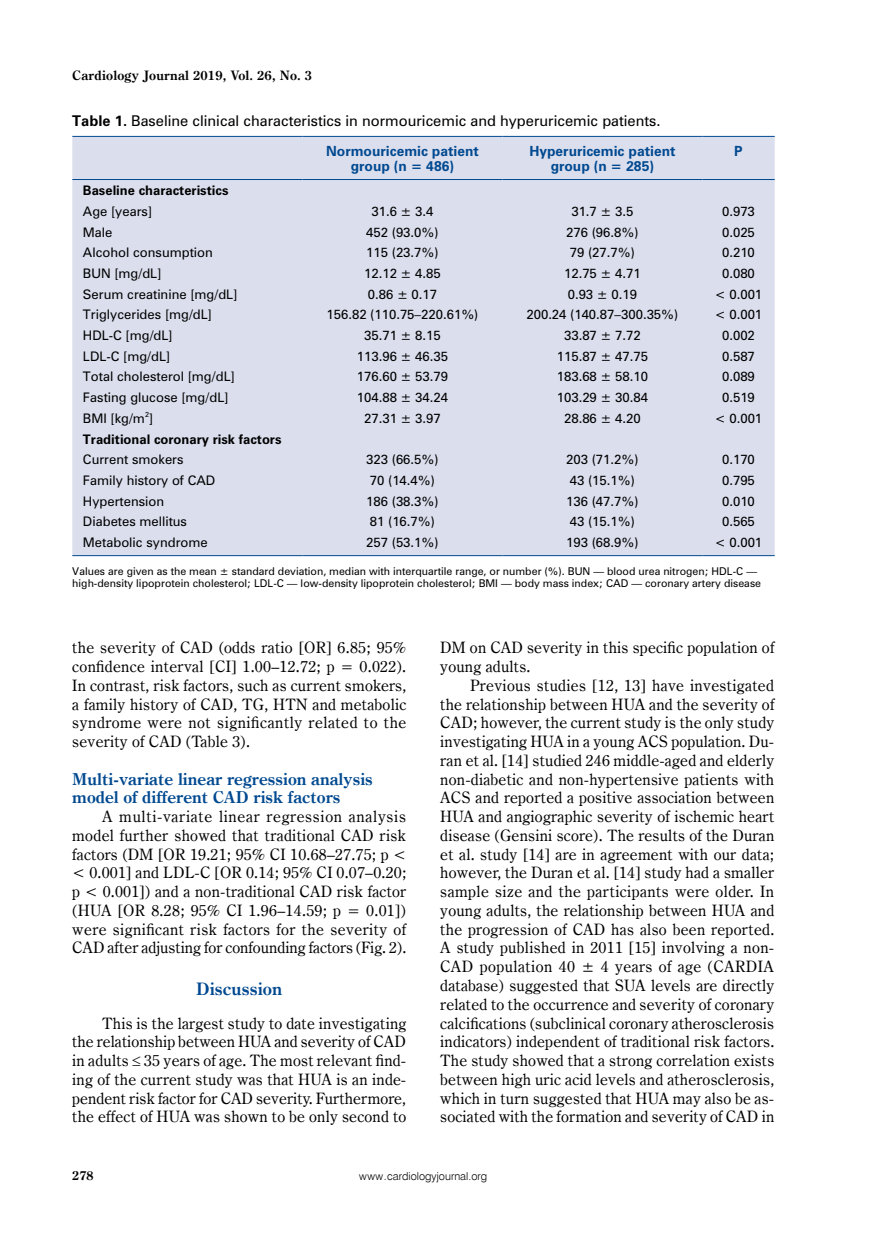
<style>
.page{position:relative;width:872px;height:1234px;background:#fff}
.page>*{position:absolute;margin:0;border:0;box-sizing:border-box;transform-origin:0 0}
._05_-_Śródtytuł_-_1{font:700 17.25px "Century Oldst EU";color:#004990}
._06_-_Śródtytuł_-_2{font:700 16.5px/18.8px "Century Oldst EU";color:#004990}
._08_-_Tekst{font:15.75px/18.8px "Century Oldst EU";letter-spacing:.015em;color:#000;text-align:justify}
._12_-_Tabela_numer{font:13.5px "Zurich PL";color:#000}
.t1{font:700 13.05px "Century Oldst EU";letter-spacing:.015em;color:#000}
._13_-_Tabela_-_nagłó{font:700 12.75px/15px "Zurich PL";color:#004990;text-align:center}
.t2{font:700 12.75px "Century Oldst EU";color:#000}
._14_-_Tabela_-_tekst{font:12px "Zurich PL";color:#000}
._14_-_Tabela_-_tekst-2{font:700 12px "Zurich PL";color:#000}
.t3{font:10.95px "Swis 721 Lt EU";color:#000}
._14_-_Tabela_przypis{font:9.75px/11.9px "Zurich PL";color:#000}
._14_-_Tabela_-_tekst-3{font:6.6px "Zurich PL";color:#000}
.s1{font-weight:700}
</style>
<div class="page">
<div style="left:72px;top:137px;width:702px;height:418px;background:#dbdeed"></div>
<hr style="left:72px;top:555px;width:230px;height:1px;background:#004990">
<hr style="left:302px;top:555px;width:200px;height:1px;background:#004990">
<hr style="left:502px;top:555px;width:200px;height:1px;background:#004990">
<hr style="left:702px;top:555px;width:72px;height:1px;background:#004990">
<hr style="left:72px;top:136px;width:230px;height:1px;background:#004990">
<hr style="left:302px;top:136px;width:200px;height:1px;background:#004990">
<hr style="left:502px;top:136px;width:200px;height:1px;background:#004990">
<hr style="left:702px;top:136px;width:72px;height:1px;background:#004990">
<hr style="left:72px;top:179px;width:230px;height:1px;background:#004990">
<hr style="left:302px;top:179px;width:200px;height:1px;background:#004990">
<hr style="left:502px;top:179px;width:200px;height:1px;background:#004990">
<hr style="left:702px;top:179px;width:72px;height:1px;background:#004990">
<p class="t1" style="left:72px;top:67px;width:241px">Cardiology Journal 2019, Vol. 26, No. 3</p>
<p class="_12_-_Tabela_numer" style="left:72px;top:111px;width:590px"><span class="s1">Table 1.</span> Baseline clinical characteristics in normouricemic and hyperuricemic patients.</p>
<p class="_13_-_Tabela_-_nagłó" style="left:326px;top:143px;width:154px">Normouricemic patient group (n = 486)</p>
<p class="_13_-_Tabela_-_nagłó" style="left:529px;top:143px;width:147px">Hyperuricemic patient group (n = 285)</p>
<p class="_13_-_Tabela_-_nagłó" style="left:734px;top:143px;width:10px">P</p>
<p class="_14_-_Tabela_-_tekst-2" style="left:83px;top:182px;width:147px">Baseline characteristics</p>
<p class="_14_-_Tabela_-_tekst" style="left:83px;top:203px;width:71px">Age [years]</p>
<p class="_14_-_Tabela_-_tekst" style="left:371px;top:203px;width:64px">31.6 ± 3.4</p>
<p class="_14_-_Tabela_-_tekst" style="left:571px;top:203px;width:64px">31.7 ± 3.5</p>
<p class="_14_-_Tabela_-_tekst" style="left:722px;top:203px;width:34px">0.973</p>
<p class="_14_-_Tabela_-_tekst" style="left:83px;top:224px;width:31px">Male</p>
<p class="_14_-_Tabela_-_tekst" style="left:366px;top:224px;width:74px">452 (93.0%)</p>
<p class="_14_-_Tabela_-_tekst" style="left:566px;top:224px;width:74px">276 (96.8%)</p>
<p class="_14_-_Tabela_-_tekst" style="left:722px;top:224px;width:34px">0.025</p>
<p class="_14_-_Tabela_-_tekst" style="left:83px;top:244px;width:131px">Alcohol consumption</p>
<p class="_14_-_Tabela_-_tekst" style="left:366px;top:244px;width:74px">115 (23.7%)</p>
<p class="_14_-_Tabela_-_tekst" style="left:570px;top:244px;width:67px">79 (27.7%)</p>
<p class="_14_-_Tabela_-_tekst" style="left:722px;top:244px;width:34px">0.210</p>
<p class="_14_-_Tabela_-_tekst" style="left:83px;top:265px;width:80px">BUN [mg/dL]</p>
<p class="_14_-_Tabela_-_tekst" style="left:364px;top:265px;width:78px">12.12 ± 4.85</p>
<p class="_14_-_Tabela_-_tekst" style="left:564px;top:265px;width:78px">12.75 ± 4.71</p>
<p class="_14_-_Tabela_-_tekst" style="left:722px;top:265px;width:34px">0.080</p>
<p class="_14_-_Tabela_-_tekst" style="left:83px;top:286px;width:156px">Serum creatinine [mg/dL]</p>
<p class="_14_-_Tabela_-_tekst" style="left:368px;top:286px;width:71px">0.86 ± 0.17</p>
<p class="_14_-_Tabela_-_tekst" style="left:568px;top:286px;width:71px">0.93 ± 0.19</p>
<p class="_14_-_Tabela_-_tekst" style="left:715px;top:286px;width:49px">&lt; 0.001</p>
<p class="_14_-_Tabela_-_tekst" style="left:83px;top:306px;width:131px">Triglycerides [mg/dL]</p>
<p class="_14_-_Tabela_-_tekst" style="left:326px;top:306px;width:153px">156.82 (110.75–220.61%)</p>
<p class="_14_-_Tabela_-_tekst" style="left:526px;top:306px;width:153px">200.24 (140.87–300.35%)</p>
<p class="_14_-_Tabela_-_tekst" style="left:715px;top:306px;width:49px">&lt; 0.001</p>
<p class="_14_-_Tabela_-_tekst" style="left:83px;top:327px;width:91px">HDL-C [mg/dL]</p>
<p class="_14_-_Tabela_-_tekst" style="left:364px;top:327px;width:78px">35.71 ± 8.15</p>
<p class="_14_-_Tabela_-_tekst" style="left:564px;top:327px;width:78px">33.87 ± 7.72</p>
<p class="_14_-_Tabela_-_tekst" style="left:722px;top:327px;width:34px">0.002</p>
<p class="_14_-_Tabela_-_tekst" style="left:83px;top:348px;width:89px">LDL-C [mg/dL]</p>
<p class="_14_-_Tabela_-_tekst" style="left:357px;top:348px;width:93px">113.96 ± 46.35</p>
<p class="_14_-_Tabela_-_tekst" style="left:557px;top:348px;width:93px">115.87 ± 47.75</p>
<p class="_14_-_Tabela_-_tekst" style="left:722px;top:348px;width:34px">0.587</p>
<p class="_14_-_Tabela_-_tekst" style="left:83px;top:369px;width:153px">Total cholesterol [mg/dL]</p>
<p class="_14_-_Tabela_-_tekst" style="left:357px;top:369px;width:93px">176.60 ± 53.79</p>
<p class="_14_-_Tabela_-_tekst" style="left:557px;top:369px;width:93px">183.68 ± 58.10</p>
<p class="_14_-_Tabela_-_tekst" style="left:722px;top:369px;width:34px">0.089</p>
<p class="_14_-_Tabela_-_tekst" style="left:83px;top:389px;width:147px">Fasting glucose [mg/dL]</p>
<p class="_14_-_Tabela_-_tekst" style="left:357px;top:389px;width:93px">104.88 ± 34.24</p>
<p class="_14_-_Tabela_-_tekst" style="left:557px;top:389px;width:93px">103.29 ± 30.84</p>
<p class="_14_-_Tabela_-_tekst" style="left:722px;top:389px;width:34px">0.519</p>
<p class="_14_-_Tabela_-_tekst" style="left:83px;top:410px;width:72px">BMI [kg/m ]</p>
<p class="_14_-_Tabela_-_tekst-3" style="left:145px;top:410px;width:6px">2</p>
<p class="_14_-_Tabela_-_tekst" style="left:364px;top:410px;width:78px">27.31 ± 3.97</p>
<p class="_14_-_Tabela_-_tekst" style="left:564px;top:410px;width:78px">28.86 ± 4.20</p>
<p class="_14_-_Tabela_-_tekst" style="left:715px;top:410px;width:49px">&lt; 0.001</p>
<p class="_14_-_Tabela_-_tekst-2" style="left:83px;top:431px;width:200px">Traditional coronary risk factors</p>
<p class="_14_-_Tabela_-_tekst" style="left:83px;top:451px;width:102px">Current smokers</p>
<p class="_14_-_Tabela_-_tekst" style="left:366px;top:451px;width:74px">323 (66.5%)</p>
<p class="_14_-_Tabela_-_tekst" style="left:566px;top:451px;width:74px">203 (71.2%)</p>
<p class="_14_-_Tabela_-_tekst" style="left:722px;top:451px;width:34px">0.170</p>
<p class="_14_-_Tabela_-_tekst" style="left:83px;top:472px;width:134px">Family history of CAD</p>
<p class="_14_-_Tabela_-_tekst" style="left:370px;top:472px;width:67px">70 (14.4%)</p>
<p class="_14_-_Tabela_-_tekst" style="left:570px;top:472px;width:67px">43 (15.1%)</p>
<p class="_14_-_Tabela_-_tekst" style="left:722px;top:472px;width:34px">0.795</p>
<p class="_14_-_Tabela_-_tekst" style="left:83px;top:493px;width:83px">Hypertension</p>
<p class="_14_-_Tabela_-_tekst" style="left:366px;top:493px;width:74px">186 (38.3%)</p>
<p class="_14_-_Tabela_-_tekst" style="left:566px;top:493px;width:74px">136 (47.7%)</p>
<p class="_14_-_Tabela_-_tekst" style="left:722px;top:493px;width:34px">0.010</p>
<p class="_14_-_Tabela_-_tekst" style="left:83px;top:513px;width:106px">Diabetes mellitus</p>
<p class="_14_-_Tabela_-_tekst" style="left:370px;top:513px;width:67px">81 (16.7%)</p>
<p class="_14_-_Tabela_-_tekst" style="left:570px;top:513px;width:67px">43 (15.1%)</p>
<p class="_14_-_Tabela_-_tekst" style="left:722px;top:513px;width:34px">0.565</p>
<p class="_14_-_Tabela_-_tekst" style="left:83px;top:534px;width:126px">Metabolic syndrome</p>
<p class="_14_-_Tabela_-_tekst" style="left:366px;top:534px;width:74px">257 (53.1%)</p>
<p class="_14_-_Tabela_-_tekst" style="left:566px;top:534px;width:74px">193 (68.9%)</p>
<p class="_14_-_Tabela_-_tekst" style="left:715px;top:534px;width:49px">&lt; 0.001</p>
<p class="_14_-_Tabela_przypis" style="left:72px;top:564px;width:690px">Values are given as the mean ± standard deviation, median with interquartile range, or number (%). BUN — blood urea nitrogen; HDL-C — high-density lipoprotein cholesterol; LDL-C — low-density lipoprotein cholesterol; BMI — body mass index; CAD — coronary artery disease</p>
<p class="_08_-_Tekst" style="left:72px;top:638px;width:335px">the severity of CAD (odds ratio [OR] 6.85; 95% confidence interval [CI] 1.00–12.72; p = 0.022).<br>In contrast, risk factors, such as current smokers, a family history of CAD, TG, HTN and metabolic syndrome were not significantly related to the severity of CAD (Table 3).</p>
<p class="_06_-_Śródtytuł_-_2" style="left:72px;top:769px;width:302px">Multi-variate linear regression analysis model of different CAD risk factors</p>
<p class="_08_-_Tekst" style="left:72px;top:807px;width:335px;text-indent:30px">A multi-variate linear regression analysis model further showed that traditional CAD risk factors (DM [OR 19.21; 95% CI 10.68–27.75; p &lt; &lt; 0.001] and LDL-C [OR 0.14; 95% CI 0.07–0.20; p &lt; 0.001]) and a non-traditional CAD risk factor (HUA [OR 8.28; 95% CI 1.96–14.59; p = 0.01]) were significant risk factors for the severity of CAD after adjusting for confounding factors (Fig. 2).</p>
<p class="_05_-_Śródtytuł_-_1" style="left:196px;top:978px;width:87px">Discussion</p>
<p class="_08_-_Tekst" style="left:72px;top:1013px;width:335px;text-indent:30px">This is the largest study to date investigating the relationship between HUA and severity of CAD in adults ≤ 35 years of age. The most relevant find&shy;ing of the current study was that HUA is an inde&shy;pendent risk factor for CAD severity. Furthermore, the effect of HUA was shown to be only second to</p>
<p class="_08_-_Tekst" style="left:440px;top:638px;width:335px">DM on CAD severity in this specific population of young adults.</p>
<p class="_08_-_Tekst" style="left:440px;top:676px;width:335px;text-indent:30px">Previous studies [12, 13] have investigated the relationship between HUA and the severity of CAD; however, the current study is the only study investigating HUA in a young ACS population. Du&shy;ran et al. [14] studied 246 middle-aged and elderly non-diabetic and non-hypertensive patients with ACS and reported a positive association between HUA and angiographic severity of ischemic heart disease (Gensini score). The results of the Duran et al. study [14] are in agreement with our data; however, the Duran et al. [14] study had a smaller sample size and the participants were older. In young adults, the relationship between HUA and the progression of CAD has also been reported.<br>A study published in 2011 [15] involving a non-CAD population 40 ± 4 years of age (CARDIA database) suggested that SUA levels are directly related to the occurrence and severity of coronary calcifications (subclinical coronary atherosclerosis indicators) independent of traditional risk factors.<br>The study showed that a strong correlation exists between high uric acid levels and atherosclerosis, which in turn suggested that HUA may also be as&shy;sociated with the formation and severity of CAD in</p>
<p class="t2" style="left:72px;top:1167px;width:23px">278</p>
<p class="t3" style="left:359px;top:1169px;width:129px">www.cardiologyjournal.org</p>
</div>
